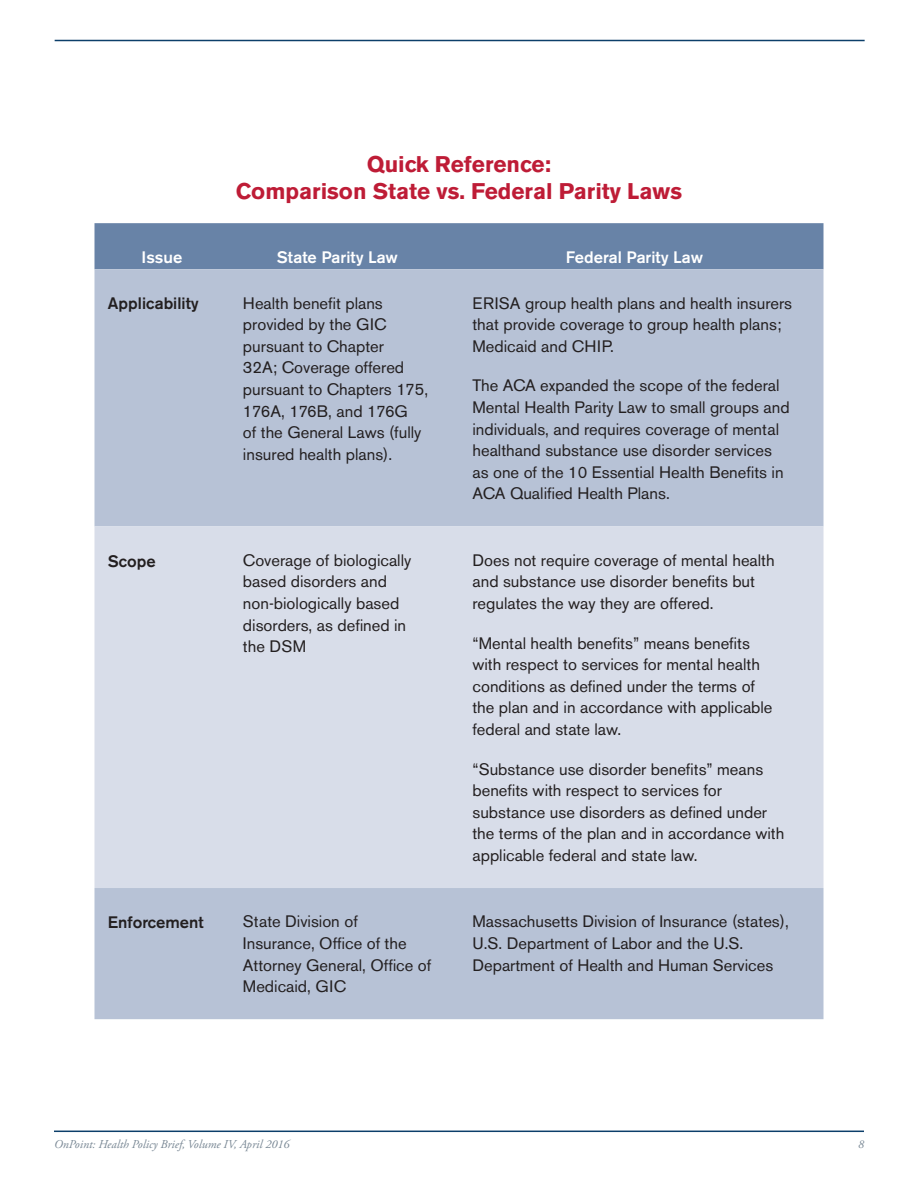
<style>
.page{position:relative;width:918px;height:1188px;background:#fff}
.page>*{position:absolute;margin:0;border:0;box-sizing:border-box;transform-origin:0 0}
.t1{font:700 22.5px/27px "Akzidenz Grotesk BE";color:#be1c36;text-align:center}
.t2{font:16.5px/21.6px "Akzidenz Grotesk BE";color:#231f20}
.t3{font:500 16.5px "Akzidenz Grotesk BE";color:#fff}
.t4{font:500 16.5px "Akzidenz Grotesk BE";color:#231f20}
.t5{font:italic 12px "Adobe Garamond Pro";color:#778693}
</style>
<div class="page">
<hr style="left:54px;top:1131px;width:810px;height:1px;background:#0c3f6a">
<hr style="left:55px;top:40px;width:810px;height:1px;background:#0c3f6a">
<div style="left:94px;top:223px;width:730px;height:46px;background:#6883a7"></div>
<div style="left:94px;top:269px;width:730px;height:750px;background:#b7c2d6"></div>
<div style="left:94px;top:526px;width:730px;height:362px;background:#d8dde9"></div>
<h1 class="t1" style="left:236px;top:151px;width:448px">Quick Reference:<br>Comparison State vs. Federal Parity Laws</h1>
<p class="t3" style="left:142px;top:247px;width:42px">Issue</p>
<p class="t3" style="left:277px;top:247px;width:123px">State Parity Law</p>
<p class="t3" style="left:566px;top:247px;width:139px">Federal Parity Law</p>
<p class="t4" style="left:108px;top:293px;width:92px">Applicability</p>
<p class="t2" style="left:243px;top:292px;width:187px">Health benefit plans provided by the GIC pursuant to Chapter<br>32A; Coverage offered pursuant to Chapters 175,<br>176A, 176B, and 176G<br>of the General Laws (fully insured health plans).</p>
<p class="t2" style="left:472px;top:292px;width:321px">ERISA group health plans and health insurers that provide coverage to group health plans;<br>Medicaid and CHIP.</p>
<p class="t2" style="left:472px;top:375px;width:319px">The ACA expanded the scope of the federal Mental Health Parity Law to small groups and individuals, and requires coverage of mental healthand substance use disorder services as one of the 10 Essential Health Benefits in ACA Qualified Health Plans.</p>
<p class="t4" style="left:108px;top:551px;width:49px">Scope</p>
<p class="t2" style="left:243px;top:549px;width:170px">Coverage of biologically based disorders and non-biologically based disorders, as defined in the DSM</p>
<p class="t2" style="left:472px;top:549px;width:304px">Does not require coverage of mental health and substance use disorder benefits but regulates the way they are offered.</p>
<p class="t2" style="left:472px;top:632px;width:302px">“Mental health benefits” means benefits with respect to services for mental health conditions as defined under the terms of the plan and in accordance with applicable federal and state law.</p>
<p class="t2" style="left:472px;top:758px;width:313px">“Substance use disorder benefits” means benefits with respect to services for substance use disorders as defined under the terms of the plan and in accordance with applicable federal and state law.</p>
<p class="t4" style="left:108px;top:912px;width:97px">Enforcement</p>
<p class="t2" style="left:243px;top:911px;width:190px">State Division of<br>Insurance, Office of the<br>Attorney General, Office of<br>Medicaid, GIC</p>
<p class="t2" style="left:472px;top:911px;width:318px">Massachusetts Division of Insurance (states),<br>U.S. Department of Labor and the U.S.<br>Department of Health and Human Services</p>
<p class="t5" style="left:54px;top:1136px;width:237px">OnPoint: Health Policy Brief, Volume IV, April 2016</p>
<p class="t5" style="left:858px;top:1136px;width:7px">8</p>
</div>
